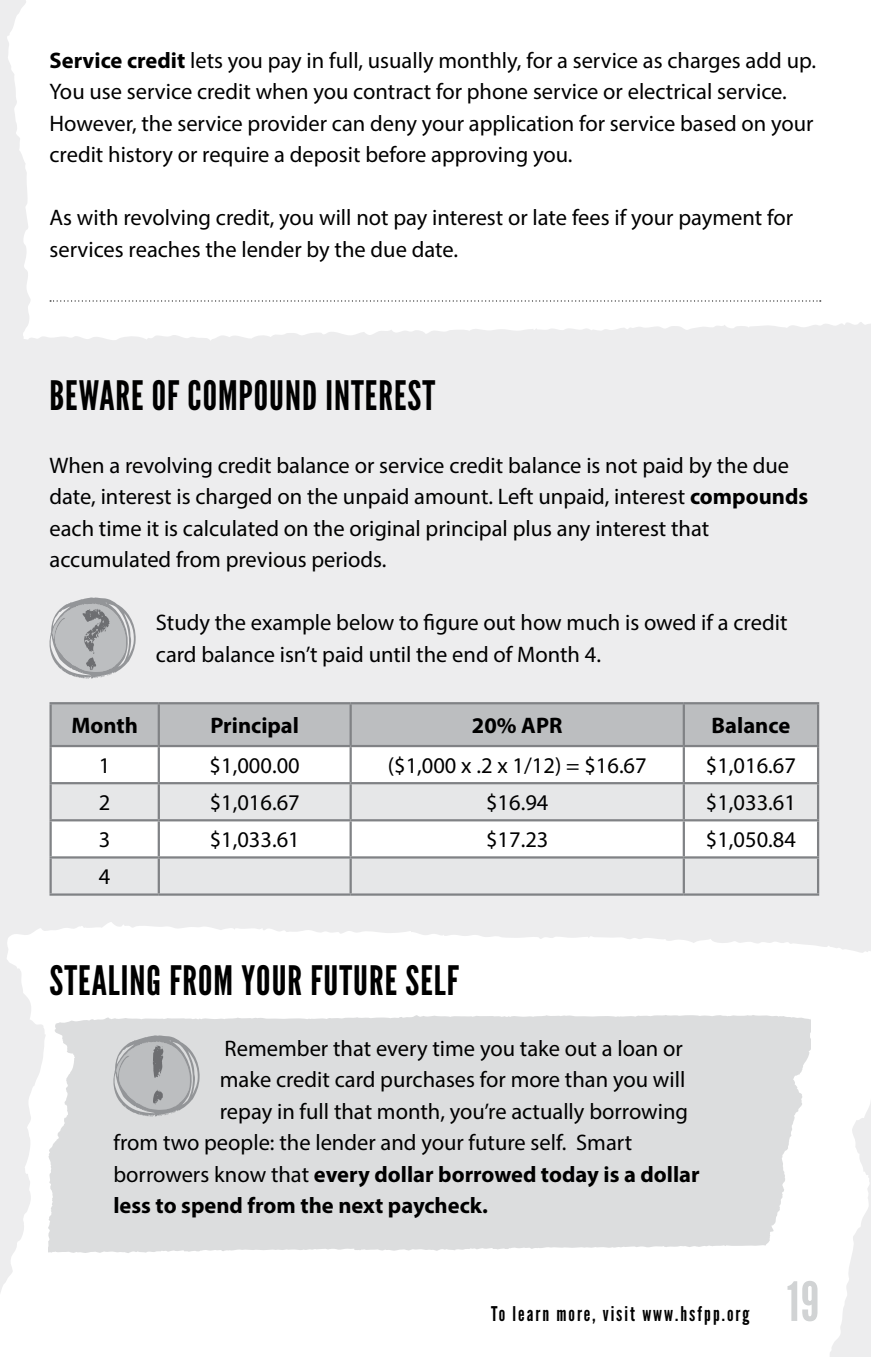
<style>
.page{position:relative;width:871px;height:1357px;background:#ededee}
.page>*{position:absolute;margin:0;border:0;box-sizing:border-box;transform-origin:0 0}
.t1{font:54px "League Gothic";color:#d1d3d4}
.t2{font:40.5px "League Gothic";letter-spacing:.025em;color:#000}
.t3{font:22.5px/31.5px "Myriad Pro";color:#000}
.t4{font:700 22.5px "Myriad Pro";color:#000}
.t5{font:20.25px "League Gothic";letter-spacing:.095em;color:#000}
.s1{font-weight:700}
.s2{font-weight:400}
</style>
<div class="page">
<div style="left:7px;top:0;width:864px;height:340px;background:#fff"></div>
<svg style="left:0;top:922px;width:871px;height:435px;fill:#fff"></svg>
<svg style="left:50px;top:300px;width:771px;height:2px"></svg>
<div style="left:52px;top:704px;width:765px;height:41px;background:#bcbec0"></div>
<div style="left:52px;top:747px;width:765px;height:35px;background:#fff"></div>
<svg style="left:52px;top:784px;width:765px;height:109px"></svg>
<hr style="left:50px;top:702px;width:109px;height:2px;background:#808285">
<hr style="left:50px;top:704px;width:2px;height:41px;background:#808285">
<hr style="left:159px;top:702px;width:192px;height:2px;background:#808285">
<hr style="left:158px;top:704px;width:2px;height:41px;background:#808285">
<hr style="left:351px;top:702px;width:333px;height:2px;background:#808285">
<hr style="left:349px;top:704px;width:3px;height:41px;background:#808285">
<hr style="left:684px;top:702px;width:135px;height:2px;background:#808285">
<hr style="left:683px;top:704px;width:2px;height:41px;background:#808285">
<hr style="left:817px;top:704px;width:2px;height:41px;background:#808285">
<hr style="left:50px;top:745px;width:109px;height:2px;background:#808285">
<hr style="left:50px;top:747px;width:2px;height:35px;background:#808285">
<hr style="left:159px;top:745px;width:192px;height:2px;background:#808285">
<hr style="left:158px;top:747px;width:2px;height:35px;background:#808285">
<hr style="left:351px;top:745px;width:333px;height:2px;background:#808285">
<hr style="left:349px;top:747px;width:3px;height:35px;background:#808285">
<hr style="left:684px;top:745px;width:135px;height:2px;background:#808285">
<hr style="left:683px;top:747px;width:2px;height:35px;background:#808285">
<hr style="left:817px;top:747px;width:2px;height:35px;background:#808285">
<hr style="left:50px;top:782px;width:109px;height:2px;background:#808285">
<hr style="left:50px;top:784px;width:2px;height:35px;background:#808285">
<hr style="left:159px;top:782px;width:192px;height:2px;background:#808285">
<hr style="left:158px;top:784px;width:2px;height:35px;background:#808285">
<hr style="left:351px;top:782px;width:333px;height:2px;background:#808285">
<hr style="left:349px;top:784px;width:3px;height:35px;background:#808285">
<hr style="left:684px;top:782px;width:135px;height:2px;background:#808285">
<hr style="left:683px;top:784px;width:2px;height:35px;background:#808285">
<hr style="left:817px;top:784px;width:2px;height:35px;background:#808285">
<hr style="left:50px;top:819px;width:109px;height:2px;background:#808285">
<hr style="left:50px;top:821px;width:2px;height:35px;background:#808285">
<hr style="left:159px;top:819px;width:192px;height:2px;background:#808285">
<hr style="left:158px;top:821px;width:2px;height:35px;background:#808285">
<hr style="left:351px;top:819px;width:333px;height:2px;background:#808285">
<hr style="left:349px;top:821px;width:3px;height:35px;background:#808285">
<hr style="left:684px;top:819px;width:135px;height:2px;background:#808285">
<hr style="left:683px;top:821px;width:2px;height:35px;background:#808285">
<hr style="left:817px;top:821px;width:2px;height:35px;background:#808285">
<hr style="left:50px;top:856px;width:109px;height:2px;background:#808285">
<hr style="left:50px;top:858px;width:2px;height:35px;background:#808285">
<hr style="left:159px;top:856px;width:192px;height:2px;background:#808285">
<hr style="left:158px;top:858px;width:2px;height:35px;background:#808285">
<hr style="left:351px;top:856px;width:333px;height:2px;background:#808285">
<hr style="left:349px;top:858px;width:3px;height:35px;background:#808285">
<hr style="left:684px;top:856px;width:135px;height:2px;background:#808285">
<hr style="left:683px;top:858px;width:2px;height:35px;background:#808285">
<hr style="left:817px;top:858px;width:2px;height:35px;background:#808285">
<hr style="left:50px;top:893px;width:109px;height:3px;background:#808285">
<hr style="left:159px;top:893px;width:192px;height:3px;background:#808285">
<hr style="left:351px;top:893px;width:333px;height:3px;background:#808285">
<hr style="left:684px;top:893px;width:135px;height:3px;background:#808285">
<svg style="left:49px;top:597px;width:87px;height:82px"></svg>
<svg style="left:49px;top:1014px;width:761px;height:239px;fill:#dcddde"></svg>
<svg style="left:111px;top:1035px;width:89px;height:82px"></svg>
<p class="t3" style="left:50px;top:44px;width:768px"><span class="s1">Service credit</span> lets you pay in full, usually monthly, for a service as charges add up.<br>You use service credit when you contract for phone service or electrical service.<br>However, the service provider can deny your application for service based on your credit history or require a deposit before approving you.</p>
<p class="t3" style="left:50px;top:201px;width:745px">As with revolving credit, you will not pay interest or late fees if your payment for services reaches the lender by the due date.</p>
<h2 class="t2" style="left:50px;top:372px;width:206px">BEWARE OF COMPOUND</h2>
<h2 class="t2" style="left:325px;top:372px;width:111px">INTEREST</h2>
<p class="t3" style="left:50px;top:449px;width:760px">When a revolving credit balance or service credit balance is not paid by the due date, interest is charged on the unpaid amount. Left unpaid, interest <span class="s1">compounds </span>each time it is calculated on the original principal plus any interest that accumulated from previous periods.</p>
<p class="t3" style="left:156px;top:606px;width:633px">Study the example below to figure out how much is owed if a credit card balance isn’t paid until the end of Month 4.</p>
<p class="t4" style="left:71px;top:711px;width:68px">Month</p>
<p class="t4" style="left:210px;top:711px;width:90px">Principal</p>
<p class="t4" style="left:472px;top:711px;width:92px">20% APR</p>
<p class="t4" style="left:711px;top:711px;width:80px">Balance</p>
<p class="t3" style="left:99px;top:749px;width:13px">1</p>
<p class="t3" style="left:210px;top:749px;width:92px">$1,000.00</p>
<p class="t3" style="left:388px;top:749px;width:260px">($1,000 x .2 x 1/12) = $16.67</p>
<p class="t3" style="left:706px;top:749px;width:92px">$1,016.67</p>
<p class="t3" style="left:99px;top:786px;width:13px">2</p>
<p class="t3" style="left:210px;top:786px;width:92px">$1,016.67</p>
<p class="t3" style="left:486px;top:786px;width:64px">$16.94</p>
<p class="t3" style="left:706px;top:786px;width:92px">$1,033.61</p>
<p class="t3" style="left:99px;top:824px;width:13px">3</p>
<p class="t3" style="left:210px;top:824px;width:92px">$1,033.61</p>
<p class="t3" style="left:486px;top:824px;width:64px">$17.23</p>
<p class="t3" style="left:706px;top:824px;width:92px">$1,050.84</p>
<p class="t3" style="left:99px;top:861px;width:13px">4</p>
<h2 class="t2" style="left:50px;top:957px;width:411px">Stealing From Your Future Self</h2>
<p class="t3" style="left:225px;top:1032px;width:460px">Remember that every time you take out a loan or</p>
<p class="t3" style="left:220px;top:1063px;width:467px">make credit card purchases for more than you will</p>
<p class="t3" style="left:220px;top:1095px;width:470px">repay in full that month, you’re actually borrowing</p>
<p class="t3" style="left:113px;top:1126px;width:520px">from two people: the lender and your future self. Smart</p>
<p class="t4" style="left:113px;top:1159px;width:588px"><span class="s2">borrowers know that</span> every dollar borrowed today is a dollar</p>
<p class="t4" style="left:113px;top:1191px;width:376px">less to spend from the next paycheck.</p>
<p class="t5" style="left:491px;top:1302px;width:260px">To learn more, visit www.hsfpp.org</p>
<h1 class="t1" style="left:787px;top:1270px;width:34px">19</h1>
</div>
